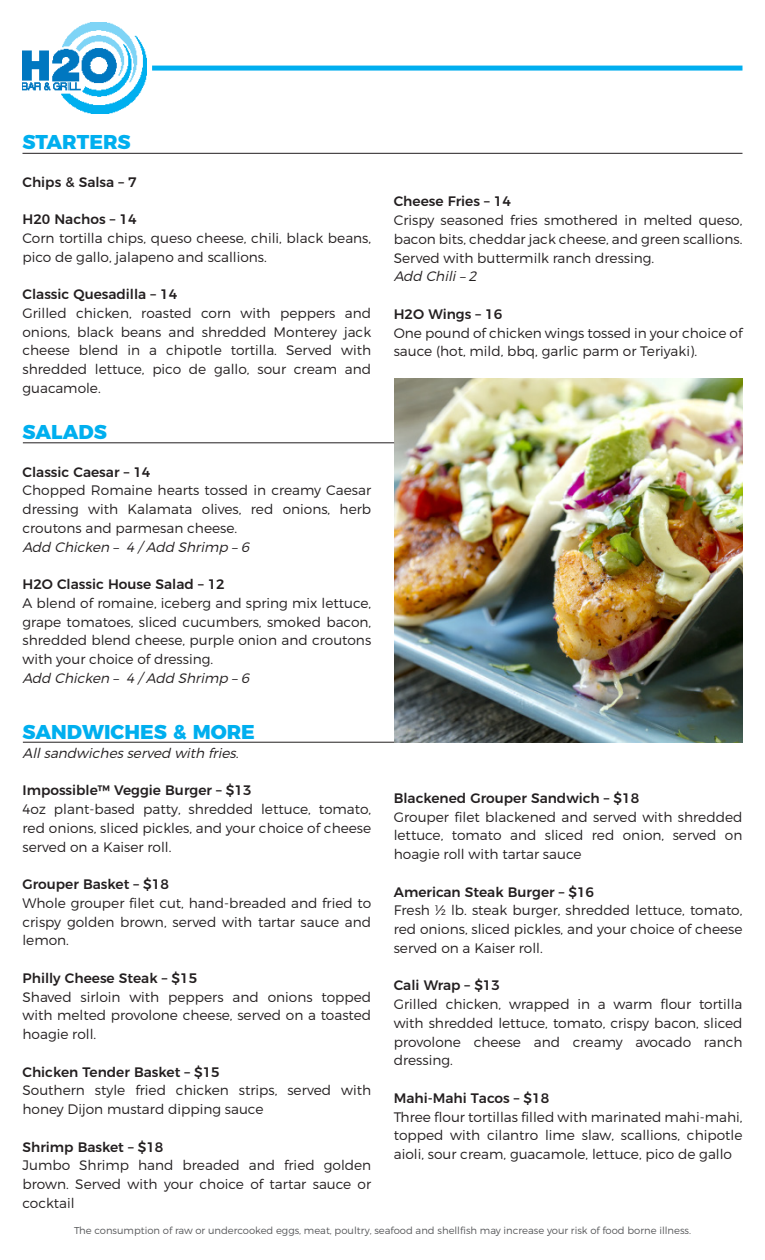
<style>
.page{position:relative;width:765px;height:1260px;background:#fff}
.page>*{position:absolute;margin:0;border:0;box-sizing:border-box;transform-origin:0 0}
.t1{font:800 20px "Montserrat";color:#00afef}
.t2{font:300 13.75px/18.8px "Montserrat";color:#231f20;text-align:justify}
.t3{font:500 13.75px "Montserrat";color:#231f20}
.t4{font:italic 300 13.75px "Montserrat";color:#231f20}
.t5{font:300 10px "Montserrat";color:#57585a}
</style>
<div class="page">
<img style="left:22px;top:22px;width:124px;height:92px">
<div style="left:152px;top:66px;width:591px;height:5px;background:#00aeef"></div>
<img style="left:394px;top:379px;width:349px;height:363px">
<hr style="left:22px;top:153px;width:720px;height:1px;background:#231f20">
<hr style="left:23px;top:442px;width:371px;height:1px;background:#231f20">
<hr style="left:23px;top:742px;width:371px;height:1px;background:#231f20">
<p class="t1" style="left:22px;top:126px;width:110px">STARTERS</p>
<p class="t3" style="left:22px;top:171px;width:116px">Chips &amp; Salsa – 7</p>
<p class="t3" style="left:22px;top:208px;width:115px">H20 Nachos – 14</p>
<p class="t2" style="left:22px;top:228px;width:350px">Corn tortilla chips, queso cheese, chili, black beans, pico de gallo, jalapeno and scallions.</p>
<p class="t3" style="left:22px;top:283px;width:156px">Classic Quesadilla – 14</p>
<p class="t2" style="left:22px;top:303px;width:350px">Grilled chicken, roasted corn with peppers and onions, black beans and shredded Monterey jack cheese blend in a chipotle tortilla. Served with shredded lettuce, pico de gallo, sour cream and guacamole.</p>
<p class="t1" style="left:22px;top:415px;width:86px">SALADS</p>
<p class="t3" style="left:22px;top:461px;width:129px">Classic Caesar – 14</p>
<p class="t2" style="left:22px;top:481px;width:350px">Chopped Romaine hearts tossed in creamy Caesar dressing with Kalamata olives, red onions, herb croutons and parmesan cheese.</p>
<p class="t4" style="left:22px;top:538px;width:232px">Add Chicken – 4 / Add Shrimp –6</p>
<p class="t3" style="left:22px;top:573px;width:204px">H2O Classic House Salad – 12</p>
<p class="t2" style="left:22px;top:593px;width:350px">A blend of romaine, iceberg and spring mix lettuce, grape tomatoes, sliced cucumbers, smoked bacon, shredded blend cheese, purple onion and croutons with your choice of dressing.</p>
<p class="t4" style="left:22px;top:670px;width:232px">Add Chicken – 4 / Add Shrimp –6</p>
<p class="t1" style="left:22px;top:715px;width:234px">SANDWICHES &amp; MORE</p>
<p class="t4" style="left:22px;top:745px;width:221px">Allsandwichesserved with fries.</p>
<p class="t3" style="left:22px;top:779px;width:230px">Impossible™ Veggie Burger – $13</p>
<p class="t2" style="left:22px;top:800px;width:350px">4oz plant-based patty, shredded lettuce, tomato, red onions, sliced pickles, and your choice of cheese served on a Kaiser roll.</p>
<p class="t3" style="left:22px;top:873px;width:148px">Grouper Basket – $18</p>
<p class="t2" style="left:22px;top:893px;width:350px">Whole grouper filet cut, hand-breaded and fried to crispy golden brown, served with tartar sauce and lemon.</p>
<p class="t3" style="left:22px;top:967px;width:176px">Philly Cheese Steak – $15</p>
<p class="t2" style="left:22px;top:987px;width:350px">Shaved sirloin with peppers and onions topped with melted provolone cheese, served on a toasted hoagie roll.</p>
<p class="t3" style="left:22px;top:1061px;width:199px">Chicken Tender Basket – $15</p>
<p class="t2" style="left:22px;top:1081px;width:350px">Southern style fried chicken strips, served with honey Dijon mustard dipping sauce</p>
<p class="t3" style="left:22px;top:1136px;width:142px">Shrimp Basket – $18</p>
<p class="t2" style="left:22px;top:1156px;width:350px">Jumbo Shrimp hand breaded and fried golden brown. Served with your choice of tartar sauce or cocktail</p>
<p class="t3" style="left:394px;top:190px;width:119px">Cheese Fries – 14</p>
<p class="t2" style="left:394px;top:211px;width:350px">Crispy seasoned fries smothered in melted queso, bacon bits, cheddar jack cheese, and green scallions.<br>Served with buttermilk ranch dressing.</p>
<p class="t4" style="left:394px;top:268px;width:88px">Add Chili–2</p>
<p class="t3" style="left:394px;top:303px;width:110px">H2O Wings – 16</p>
<p class="t2" style="left:394px;top:323px;width:350px">One pound of chicken wings tossed in your choice of sauce (hot, mild, bbq, garlic parm or Teriyaki).</p>
<p class="t3" style="left:394px;top:787px;width:247px">Blackened Grouper Sandwich – $18</p>
<p class="t2" style="left:394px;top:807px;width:350px">Grouper filet blackened and served with shredded lettuce, tomato and sliced red onion, served on hoagie roll with tartar sauce</p>
<p class="t3" style="left:394px;top:881px;width:202px">American Steak Burger – $16</p>
<p class="t2" style="left:394px;top:901px;width:350px">Fresh ½ lb. steak burger, shredded lettuce, tomato, red onions, sliced pickles, and your choice of cheese served on a Kaiser roll.</p>
<p class="t3" style="left:394px;top:974px;width:108px">Cali Wrap – $13</p>
<p class="t2" style="left:394px;top:995px;width:350px">Grilled chicken, wrapped in a warm flour tortilla with shredded lettuce, tomato, crispy bacon, sliced provolone cheese and creamy avocado ranch dressing.</p>
<p class="t3" style="left:394px;top:1087px;width:157px">Mahi-Mahi Tacos – $18</p>
<p class="t2" style="left:394px;top:1107px;width:350px">Three flour tortillas filled with marinated mahi-mahi, topped with cilantro lime slaw, scallions, chipotle aioli, sour cream, guacamole, lettuce, pico de gallo</p>
<p class="t5" style="left:74px;top:1224px;width:618px">The consumption of raw or undercooked eggs, meat, poultry, seafood and shellfish may increase your risk of food borne illness.</p>
</div>
